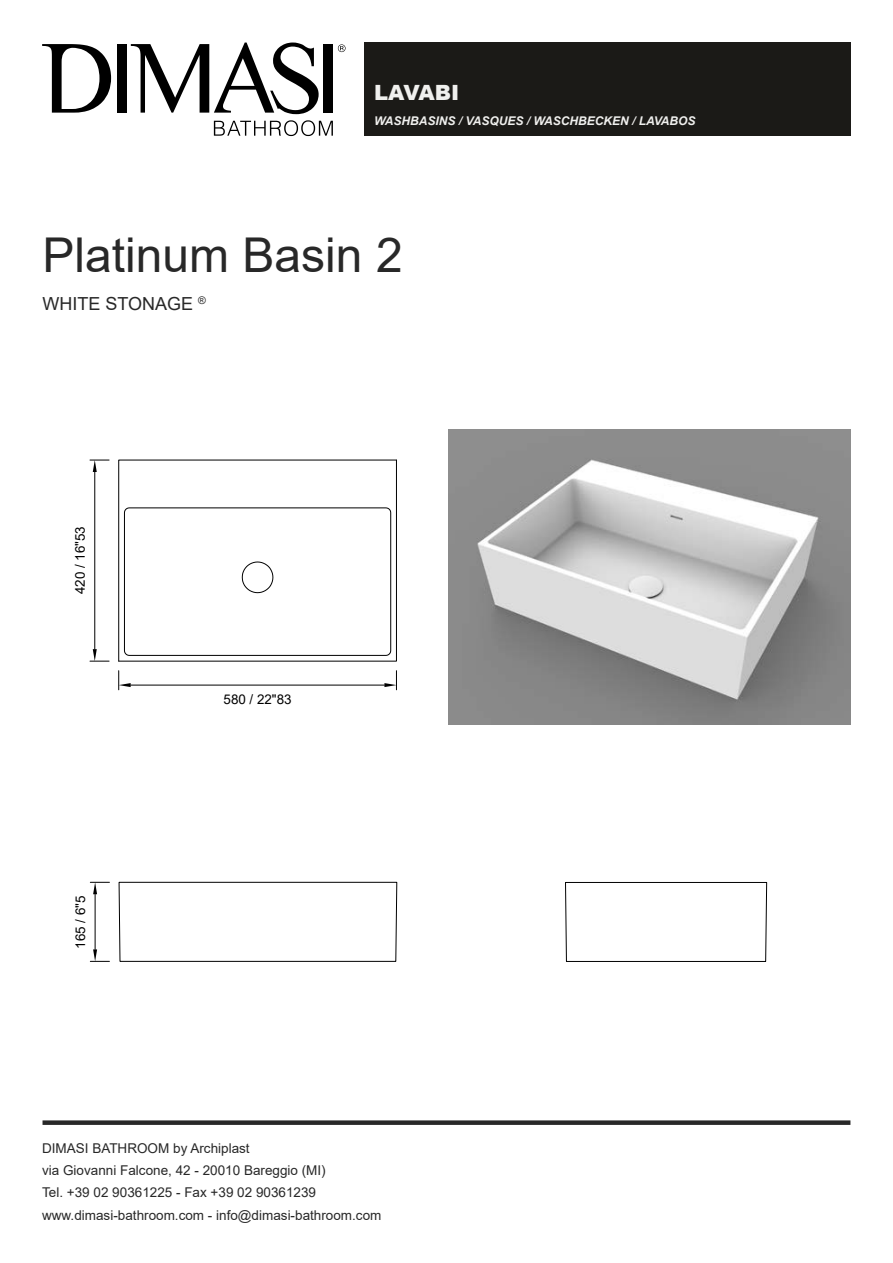
<style>
.page{position:relative;width:893px;height:1263px;background:#fff}
.page>*{position:absolute;margin:0;border:0;box-sizing:border-box;transform-origin:0 0}
.t1{font:48px "Arial";color:#282828}
.t2{font:900 21px "Arial";color:#f0f0ee}
.t3{font:18px "Arial";color:#282828}
.t4{font:13.5px/22.2px "Arial";color:#282828}
.t5{font:13.35px "Arial";color:#000}
.t6{font:italic 700 12px "Arial";color:#f0f0ee}
</style>
<div class="page">
<img style="left:448px;top:429px;width:402px;height:295px">
<svg style="left:89px;top:459px;width:308px;height:232px"></svg>
<svg style="left:118px;top:459px;width:279px;height:203px"></svg>
<hr style="left:131px;top:685px;width:253px;height:1px;background:#000">
<svg style="left:118px;top:671px;width:13px;height:19px"></svg>
<svg style="left:384px;top:671px;width:13px;height:19px"></svg>
<hr style="left:95px;top:472px;width:1px;height:177px;background:#000">
<svg style="left:90px;top:460px;width:19px;height:12px"></svg>
<svg style="left:90px;top:649px;width:19px;height:13px"></svg>
<svg style="left:124px;top:507px;width:267px;height:149px"></svg>
<svg style="left:89px;top:881px;width:309px;height:81px"></svg>
<hr style="left:95px;top:894px;width:1px;height:55px;background:#000">
<svg style="left:90px;top:882px;width:19px;height:12px"></svg>
<svg style="left:90px;top:949px;width:19px;height:13px"></svg>
<svg style="left:118px;top:882px;width:279px;height:80px"></svg>
<svg style="left:565px;top:882px;width:202px;height:80px"></svg>
<div style="left:323px;top:44px;width:10px;height:69px;background:#000"></div>
<svg style="left:42px;top:44px;width:69px;height:69px"></svg>
<div style="left:117px;top:44px;width:10px;height:69px;background:#000"></div>
<svg style="left:131px;top:43px;width:188px;height:71px"></svg>
<svg style="left:214px;top:120px;width:119px;height:16px"></svg>
<svg style="left:338px;top:44px;width:8px;height:8px"></svg>
<div style="left:43px;top:1120px;width:807px;height:5px;background:#282828"></div>
<div style="left:364px;top:43px;width:486px;height:93px;background:#1b1a17"></div>
<h2 class="t2" style="left:374px;top:78px;width:87px">LAVABI</h2>
<p class="t6" style="left:374px;top:113px;width:323px">WASHBASINS / VASQUES / WASCHBECKEN / LAVABOS</p>
<h1 class="t1" style="left:43px;top:222px;width:362px">Platinum Basin 2</h1>
<h3 class="t3" style="left:43px;top:292px;width:165px">WHITE STONAGE <sup>®</sup></h3>
<p class="t5" style="left:71px;top:594px;width:70px;rotate:-90deg">420 / 16"53</p>
<p class="t5" style="left:71px;top:949px;width:55px;rotate:-90deg">165 / 6"5</p>
<p class="t5" style="left:224px;top:690px;width:70px">580 / 22"83</p>
<p class="t4" style="left:42px;top:1137px;width:341px">DIMASI BATHROOM by Archiplast<br>via Giovanni Falcone, 42 - 20010 Bareggio (MI)<br>Tel. +39 02 90361225 - Fax +39 02 90361239 www.dimasi-bathroom.com - info@dimasi-bathroom.com</p>
</div>
